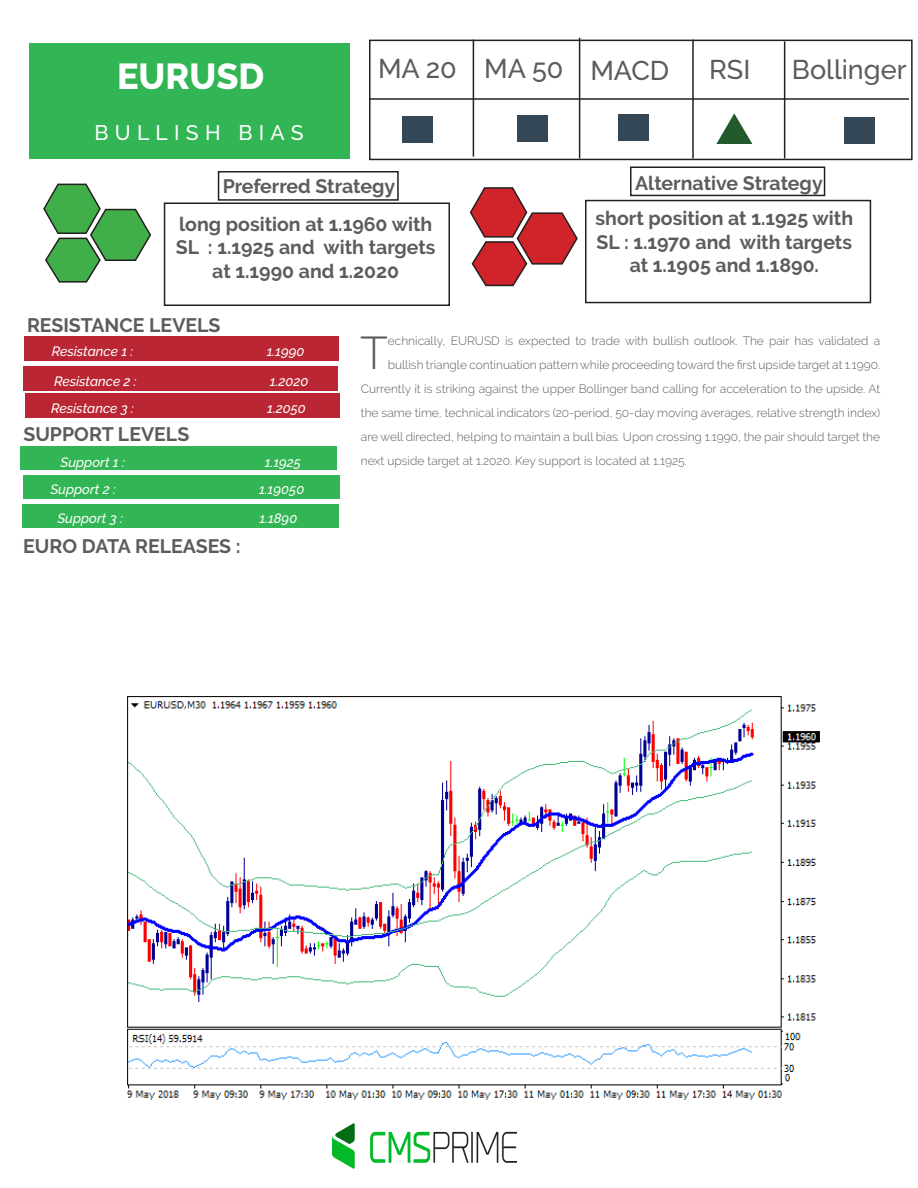
<style>
.page{position:relative;width:918px;height:1188px;background:#fff}
.page>*{position:absolute;margin:0;border:0;box-sizing:border-box;transform-origin:0 0}
.t1{font:300 45.75px "Raleway";color:#5c5c5f}
.t2{font:800 36px "Raleway";color:#fff}
.t3{font:500 27px "Raleway";color:#5c5c5f}
.t4{font:500 21px "Raleway";letter-spacing:.3em;color:#fff}
.t5{font:700 19.5px/23.4px "Raleway";color:#5c5c5f;text-align:center}
.t6{font:italic 500 13.5px "Raleway";color:#fff}
.t7{font:300 12px "Raleway";color:#5c5c5f}
</style>
<div class="page">
<div style="left:518px;top:115px;width:30px;height:27px;background:#344757"></div>
<div style="left:844px;top:117px;width:31px;height:27px;background:#344757"></div>
<div style="left:25px;top:336px;width:314px;height:25px;background:#ba2634"></div>
<div style="left:23px;top:366px;width:315px;height:25px;background:#ba2634"></div>
<div style="left:25px;top:393px;width:314px;height:25px;background:#ba2634"></div>
<div style="left:21px;top:446px;width:316px;height:24px;background:#32b554"></div>
<div style="left:23px;top:476px;width:316px;height:23px;background:#32b554"></div>
<div style="left:23px;top:505px;width:316px;height:23px;background:#32b554"></div>
<div style="left:29px;top:43px;width:320px;height:115px;background:#32b554"></div>
<div style="left:369px;top:40px;width:544px;height:120px;border:2px solid #231f20"></div>
<hr style="left:369px;top:98px;width:540px;height:2px;background:#231f20">
<hr style="left:473px;top:40px;width:1px;height:117px;background:#231f20">
<hr style="left:579px;top:38px;width:1px;height:120px;background:#231f20">
<hr style="left:692px;top:40px;width:2px;height:118px;background:#231f20">
<hr style="left:784px;top:41px;width:1px;height:117px;background:#231f20">
<img style="left:127px;top:696px;width:693px;height:404px">
<svg style="left:43px;top:183px;width:109px;height:100px"></svg>
<svg style="left:469px;top:187px;width:109px;height:100px"></svg>
<img style="left:332px;top:1123px;width:184px;height:45px">
<div style="left:618px;top:114px;width:31px;height:27px;background:#344757"></div>
<div style="left:218px;top:171px;width:181px;height:30px;border:2px solid #231f20"></div>
<div style="left:164px;top:202px;width:286px;height:104px;border:2px solid #231f20"></div>
<div style="left:402px;top:116px;width:31px;height:27px;background:#344757"></div>
<svg style="left:716px;top:113px;width:36px;height:31px"></svg>
<div style="left:630px;top:166px;width:195px;height:30px;border:2px solid #231f20"></div>
<div style="left:585px;top:200px;width:286px;height:103px;border:2px solid #231f20"></div>
<h3 class="t3" style="left:378px;top:53px;width:293px">MA 20 MA 50 MACD</h3>
<h3 class="t3" style="left:709px;top:54px;width:43px">RSI</h3>
<h3 class="t3" style="left:792px;top:54px;width:116px">Bollinger</h3>
<h2 class="t2" style="left:117px;top:56px;width:149px">EURUSD</h2>
<h3 class="t4" style="left:94px;top:120px;width:211px">BULLISH BIAS</h3>
<h3 class="t5" style="left:179px;top:168px;width:255px;line-height:37.7px">Preferred Strategy<br>long position at 1.1960 with</h3>
<h3 class="t5" style="left:176px;top:236px;width:261px">SL : 1.1925 and with targets at 1.1990 and 1.2020</h3>
<h3 class="t5" style="left:596px;top:165px;width:259px;line-height:35.8px">Alternative Strategy<br>short position at 1.1925 with</h3>
<h3 class="t5" style="left:597px;top:230px;width:257px">SL : 1.1970 and with targets at 1.1905 and 1.1890.</h3>
<h3 class="t5" style="left:27px;top:313px;width:195px">RESISTANCE LEVELS</h3>
<p class="t6" style="left:52px;top:343px;width:83px">Resistance 1 :</p>
<p class="t6" style="left:267px;top:343px;width:39px">1.1990</p>
<p class="t6" style="left:54px;top:373px;width:84px">Resistance 2 :</p>
<p class="t6" style="left:270px;top:373px;width:40px">1.2020</p>
<p class="t6" style="left:51px;top:401px;width:84px">Resistance 3 :</p>
<p class="t6" style="left:267px;top:401px;width:40px">1.2050</p>
<h3 class="t5" style="left:23px;top:423px;width:167px">SUPPORT LEVELS</h3>
<p class="t6" style="left:61px;top:454px;width:66px">Support 1 :</p>
<p class="t6" style="left:265px;top:454px;width:38px">1.1925</p>
<p class="t6" style="left:50px;top:481px;width:67px">Support 2 :</p>
<p class="t6" style="left:259px;top:481px;width:47px">1.19050</p>
<p class="t6" style="left:57px;top:510px;width:67px">Support 3 :</p>
<p class="t6" style="left:259px;top:510px;width:39px">1.1890</p>
<h3 class="t5" style="left:23px;top:534px;width:219px">EURO DATA RELEASES :</h3>
<h1 class="t1" style="left:360px;top:326px;width:29px">T</h1>
<p class="t7" style="left:388px;top:334px;width:494px">echnically, EURUSD is expected to trade with bullish outlook. The pair has validated a</p>
<p class="t7" style="left:388px;top:358px;width:494px">bullish triangle continuation pattern while proceeding toward the first upside target at 1.1990.</p>
<p class="t7" style="left:361px;top:382px;width:521px">Currently it is striking against the upper Bollinger band calling for acceleration to the upside. At</p>
<p class="t7" style="left:361px;top:406px;width:521px">the same time, technical indicators (20-period, 50-day moving averages, relative strength index)</p>
<p class="t7" style="left:361px;top:430px;width:521px">are well directed, helping to maintain a bull bias. Upon crossing 1.1990, the pair should target the</p>
<p class="t7" style="left:361px;top:454px;width:327px">next upside target at 1.2020. Key support is located at 1.1925.</p>
</div>
